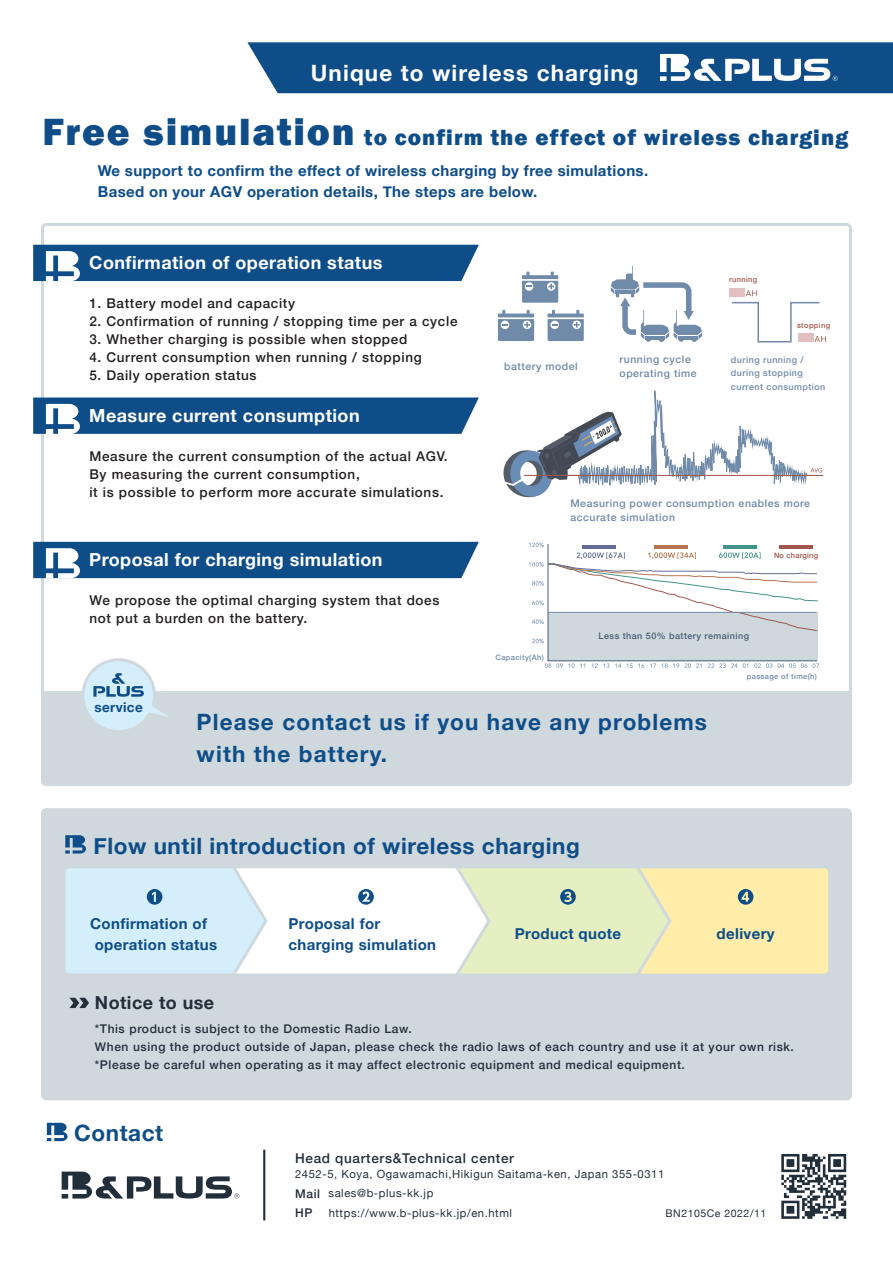
<style>
.page{position:relative;width:893px;height:1263px;background:#fff}
.page>*{position:absolute;margin:0;border:0;box-sizing:border-box;transform-origin:0 0}
.t1{font:800 22.5px "Franklin Gothic";letter-spacing:.05em;color:#0e4d88}
.t2{font:700 22.5px/31.5px "Helvetica Neue";letter-spacing:.05em;color:#0e4d88}
.t3{font:700 22.5px "Helvetica Neue";letter-spacing:.025em;color:#0e4d88}
.t4{font:700 22.5px "Helvetica Neue";letter-spacing:.05em;color:#fff}
.t5{font:700 18px "Helvetica Neue";letter-spacing:.025em;color:#fff}
.t6{font:700 18px "Helvetica Neue";letter-spacing:.025em;color:#232e3b}
.t7{font:700 15px/21px "Helvetica Neue";letter-spacing:.025em;color:#0e4d88}
.t8{font:500 13.5px/18px "Helvetica Neue";letter-spacing:.05em;color:#231f20}
.t9{font:500 13.5px "Helvetica Neue";letter-spacing:.05em;color:#232e3b}
.t10{font:700 13.5px "Helvetica Neue";letter-spacing:.025em;color:#0e4d88}
.t11{font:500 12px/18px "Helvetica Neue";letter-spacing:.05em;color:#232e3b}
.t12{font:11.25px/19.5px "Helvetica Neue";letter-spacing:.05em;color:#232e3b}
.t13{font:500 10.5px/13.5px "Helvetica Neue";letter-spacing:.05em;color:#708aa9}
.t14{font:10.5px "Helvetica Neue";letter-spacing:.05em;color:#232e3b}
.t15{font:500 9px/13.5px "Helvetica Neue";letter-spacing:.05em;color:#708aa9}
.t16{font:500 9px "Helvetica Neue";letter-spacing:.05em;color:#4a5d75}
.t17{font:500 7.5px "Helvetica Neue";letter-spacing:.05em;color:#708aa9}
.t18{font:500 7.5px "Helvetica Neue";letter-spacing:.05em;color:#a1564a}
.t19{font:500 7.5px "Helvetica Neue";letter-spacing:.025em;color:#a1564a}
.s1{font-size:39px}
.s2{font-weight:500;font-size:12px}
</style>
<div class="page">
<svg style="left:33px;top:245px;width:446px;height:36px;background:#1c578f"></svg>
<svg style="left:33px;top:397px;width:446px;height:37px;background:#205b91"></svg>
<svg style="left:33px;top:542px;width:446px;height:36px;background:#1c578f"></svg>
<div style="left:43px;top:810px;width:807px;height:289px;background:#cfd8dd;border-radius:4px"></div>
<div style="left:41px;top:808px;width:811px;height:292px;border:3px solid #cfd8dd;border-radius:4px"></div>
<svg style="left:247px;top:42px;width:646px;height:51px;background:#245d93"></svg>
<svg style="left:781px;top:1154px;width:65px;height:65px"></svg>
<svg style="left:47px;top:1123px;width:21px;height:18px"></svg>
<svg style="left:69px;top:998px;width:20px;height:10px"></svg>
<svg style="left:65px;top:835px;width:21px;height:18px"></svg>
<svg style="left:498px;top:310px;width:36px;height:31px"></svg>
<svg style="left:548px;top:310px;width:36px;height:31px"></svg>
<svg style="left:522px;top:271px;width:36px;height:32px"></svg>
<svg style="left:503px;top:438px;width:57px;height:60px"></svg>
<svg style="left:560px;top:338px;width:264px;height:149px"></svg>
<hr style="left:524px;top:475px;width:299px;height:1px;background:#a1564a">
<svg style="left:811px;top:468px;width:11px;height:4px"></svg>
<svg style="left:611px;top:266px;width:91px;height:76px"></svg>
<svg style="left:730px;top:290px;width:96px;height:53px"></svg>
<div style="left:729px;top:288px;width:16px;height:9px;background:#e3c0bf"></div>
<svg style="left:529px;top:542px;width:290px;height:126px"></svg>
<hr style="left:582px;top:545px;width:34px;height:4px;background:#636d98">
<hr style="left:654px;top:545px;width:33px;height:4px;background:#b77651">
<hr style="left:723px;top:545px;width:34px;height:4px;background:#42948a">
<hr style="left:779px;top:545px;width:34px;height:4px;background:#a1564a">
<hr style="left:548px;top:612px;width:268px;height:1px;background:#708aa9">
<div style="left:43px;top:691px;width:807px;height:94px;background:#cfd8dd"></div>
<svg style="left:80px;top:658px;width:107px;height:75px"></svg>
<svg style="left:62px;top:1171px;width:177px;height:27px"></svg>
<hr style="left:263px;top:1150px;width:2px;height:70px;background:#232e3b">
<svg style="left:65px;top:868px;width:764px;height:106px;background:#ecf1db"></svg>
<h1 class="t4" style="left:311px;top:55px;width:329px">Unique to wireless charging</h1>
<h1 class="t1" style="left:43px;top:123px;width:807px"><span class="s1">Free simulation</span> to confirm the effect of wireless charging</h1>
<p class="t7" style="left:98px;top:161px;width:552px">We support to confirm the effect of wireless charging by free simulations.<br>Based on your AGV operation details, The steps are below.</p>
<h2 class="t5" style="left:89px;top:249px;width:295px">Confirmation of operation status</h2>
<p class="t8" style="left:89px;top:293px;width:207px">1. Battery model and capacity</p>
<p class="t8" style="left:89px;top:311px;width:370px">2. Confirmation of running / stopping time per a cycle</p>
<p class="t8" style="left:89px;top:329px;width:319px">3. Whether charging is possible when stopped</p>
<p class="t8" style="left:89px;top:347px;width:334px">4. Current consumption when running / stopping</p>
<p class="t8" style="left:89px;top:365px;width:169px">5. Daily operation status</p>
<h2 class="t5" style="left:89px;top:402px;width:272px">Measure current consumption</h2>
<p class="t8" style="left:89px;top:446px;width:360px">Measure the current consumption of the actual AGV.<br>By measuring the current consumption,<br>it is possible to perform more accurate simulations.</p>
<h2 class="t5" style="left:89px;top:546px;width:295px">Proposal for charging simulation</h2>
<p class="t8" style="left:89px;top:590px;width:352px">We propose the optimal charging system that does not put a burden on the battery.</p>
<p class="t10" style="left:95px;top:696px;width:50px">service</p>
<p class="t13" style="left:504px;top:359px;width:75px">battery model</p>
<p class="t18" style="left:729px;top:274px;width:30px">running</p>
<p class="t18" style="left:797px;top:319px;width:35px">stopping</p>
<p class="t13" style="left:620px;top:352px;width:79px">running cycle operating time</p>
<p class="t15" style="left:731px;top:352px;width:96px">during running / during stopping current consumption</p>
<p class="t13" style="left:570px;top:496px;width:241px">Measuring power consumption enables more accurate simulation</p>
<p class="t17" style="left:496px;top:651px;width:50px">Capacity(Ah)</p>
<p class="t19" style="left:774px;top:549px;width:46px">No charging</p>
<p class="t16" style="left:598px;top:629px;width:152px">Less than 50% battery remaining</p>
<p class="t17" style="left:747px;top:670px;width:72px">passage of time(h)</p>
<h1 class="t2" style="left:197px;top:707px;width:512px">Please contact us if you have any problems with the battery.</h1>
<h1 class="t3" style="left:93px;top:828px;width:488px">Flow until introduction of wireless charging</h1>
<p class="t7" style="left:95px;top:913px;width:124px;text-indent:-5px">Confirmation of operation status</p>
<p class="t7" style="left:288px;top:913px;width:149px">Proposal for charging simulation</p>
<p class="t7" style="left:515px;top:924px;width:108px">Product quote</p>
<p class="t7" style="left:717px;top:924px;width:60px">delivery</p>
<h2 class="t6" style="left:95px;top:988px;width:121px">Notice to use</h2>
<p class="t11" style="left:95px;top:1019px;width:701px">*This product is subject to the Domestic Radio Law.<br>When using the product outside of Japan, please check the radio laws of each country and use it at your own risk. *Please be careful when operating as it may affect electronic equipment and medical equipment.</p>
<h1 class="t3" style="left:74px;top:1115px;width:90px">Contact</h1>
<p class="t9" style="left:295px;top:1147px;width:220px">Head quarters&amp;Technical center</p>
<p class="t12" style="left:295px;top:1165px;width:371px">2452-5, Koya, Ogawamachi,Hikigun Saitama-ken, Japan 355-0311<br><span class="s2">Mail</span> sales@b-plus-kk.jp</p>
<p class="t11" style="left:295px;top:1203px;width:19px">HP</p>
<p class="t12" style="left:329px;top:1204px;width:185px">https://www.b-plus-kk.jp/en.html</p>
<p class="t14" style="left:666px;top:1206px;width:102px">BN2105Ce 2022/11</p>
</div>
